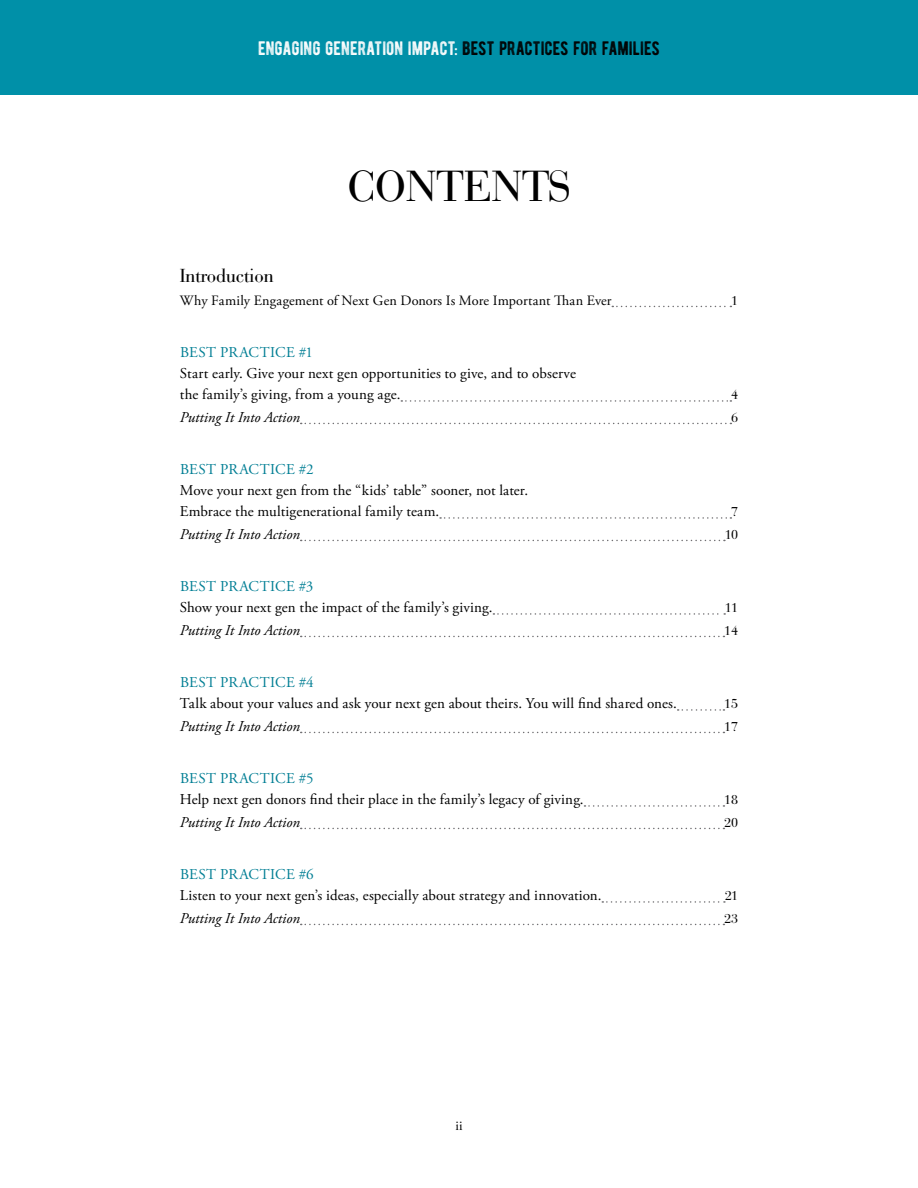
<style>
.page{position:relative;width:918px;height:1188px;background:#fff}
.page>*{position:absolute;margin:0;border:0;box-sizing:border-box;transform-origin:0 0}
.t1{font:45px "Cg Bauer Bodoni";color:#000}
.t2{font:19.5px "BERNIERDISTRESSED";color:#fff}
.t3{font:19.5px "Cg Bauer Bodoni";color:#000}
.t4{font:15px "Adobe Garamond Pro";letter-spacing:.01em;color:#000}
.t5{font:italic 15px "Adobe Garamond Pro";color:#000}
.t6{font:15px "Adobe Garamond Pro";letter-spacing:.03em;color:#007e94}
.t7{font:14.25px "Adobe Garamond Pro";letter-spacing:.005em;color:#000}
.t8{font:13.5px "Cg Bauer Bodoni";color:#000}
.t9{font:13.5px "Adobe Garamond Pro";color:#000}
.s1{color:#000}
</style>
<div class="page">
<div style="left:0;top:0;width:918px;height:94px;background:#0090a8"></div>
<svg style="left:612px;top:306px;width:119px;height:1px"></svg>
<svg style="left:401px;top:400px;width:330px;height:2px"></svg>
<svg style="left:301px;top:423px;width:430px;height:1px"></svg>
<svg style="left:440px;top:517px;width:291px;height:2px"></svg>
<svg style="left:301px;top:540px;width:424px;height:1px"></svg>
<svg style="left:493px;top:613px;width:232px;height:2px"></svg>
<svg style="left:301px;top:636px;width:423px;height:1px"></svg>
<svg style="left:678px;top:709px;width:46px;height:2px"></svg>
<svg style="left:301px;top:732px;width:423px;height:1px"></svg>
<svg style="left:584px;top:805px;width:140px;height:2px"></svg>
<svg style="left:301px;top:828px;width:423px;height:1px"></svg>
<svg style="left:602px;top:901px;width:123px;height:2px"></svg>
<svg style="left:301px;top:924px;width:423px;height:1px"></svg>
<h2 class="t2" style="left:258px;top:32px;width:403px">ENGAGING GENERATION IMPACT: <span class="s1">BEST PRACTICES FOR FAMILIES</span></h2>
<p class="t1" style="left:348px;top:158px;width:224px">CONTENTS</p>
<p class="t3" style="left:180px;top:264px;width:95px">Introduction</p>
<p class="t7" style="left:180px;top:292px;width:433px">Why Family Engagement of Next Gen Donors Is More Important Than Ever</p>
<p class="t8" style="left:731px;top:292px;width:8px">1</p>
<p class="t6" style="left:180px;top:344px;width:135px">BEST PRACTICE #1</p>
<p class="t4" style="left:180px;top:365px;width:398px">Start early. Give your next gen opportunities to give, and to observe</p>
<p class="t4" style="left:180px;top:386px;width:222px">the family’s giving, from a young age.</p>
<p class="t8" style="left:731px;top:386px;width:8px">4</p>
<p class="t5" style="left:180px;top:408px;width:122px">Putting It Into Action</p>
<p class="t8" style="left:731px;top:409px;width:8px">6</p>
<p class="t6" style="left:180px;top:461px;width:135px">BEST PRACTICE #2</p>
<p class="t4" style="left:180px;top:482px;width:350px">Move your next gen from the “kids’ table” sooner, not later.</p>
<p class="t4" style="left:180px;top:503px;width:261px">Embrace the multigenerational family team.</p>
<p class="t8" style="left:731px;top:503px;width:8px">7</p>
<p class="t5" style="left:180px;top:525px;width:122px">Putting It Into Action</p>
<p class="t8" style="left:725px;top:526px;width:15px">10</p>
<p class="t6" style="left:180px;top:578px;width:135px">BEST PRACTICE #3</p>
<p class="t4" style="left:180px;top:599px;width:314px">Show your next gen the impact of the family’s giving.</p>
<p class="t8" style="left:725px;top:599px;width:15px">11</p>
<p class="t5" style="left:180px;top:621px;width:122px">Putting It Into Action</p>
<p class="t8" style="left:724px;top:622px;width:15px">14</p>
<p class="t6" style="left:180px;top:674px;width:135px">BEST PRACTICE #4</p>
<p class="t4" style="left:180px;top:695px;width:499px">Talk about your values and ask your next gen about theirs. You will find shared ones.</p>
<p class="t8" style="left:724px;top:695px;width:15px">15</p>
<p class="t5" style="left:180px;top:717px;width:122px">Putting It Into Action</p>
<p class="t8" style="left:724px;top:718px;width:15px">17</p>
<p class="t6" style="left:180px;top:770px;width:135px">BEST PRACTICE #5</p>
<p class="t4" style="left:180px;top:791px;width:405px">Help next gen donors find their place in the family’s legacy of giving.</p>
<p class="t8" style="left:724px;top:791px;width:15px">18</p>
<p class="t5" style="left:180px;top:813px;width:122px">Putting It Into Action</p>
<p class="t8" style="left:724px;top:814px;width:15px">20</p>
<p class="t6" style="left:180px;top:866px;width:135px">BEST PRACTICE #6</p>
<p class="t4" style="left:180px;top:887px;width:423px">Listen to your next gen’s ideas, especially about strategy and innovation.</p>
<p class="t8" style="left:725px;top:887px;width:15px">21</p>
<p class="t5" style="left:180px;top:909px;width:122px">Putting It Into Action</p>
<p class="t8" style="left:724px;top:910px;width:15px">23</p>
<p class="t9" style="left:455px;top:1118px;width:9px">ii</p>
</div>
